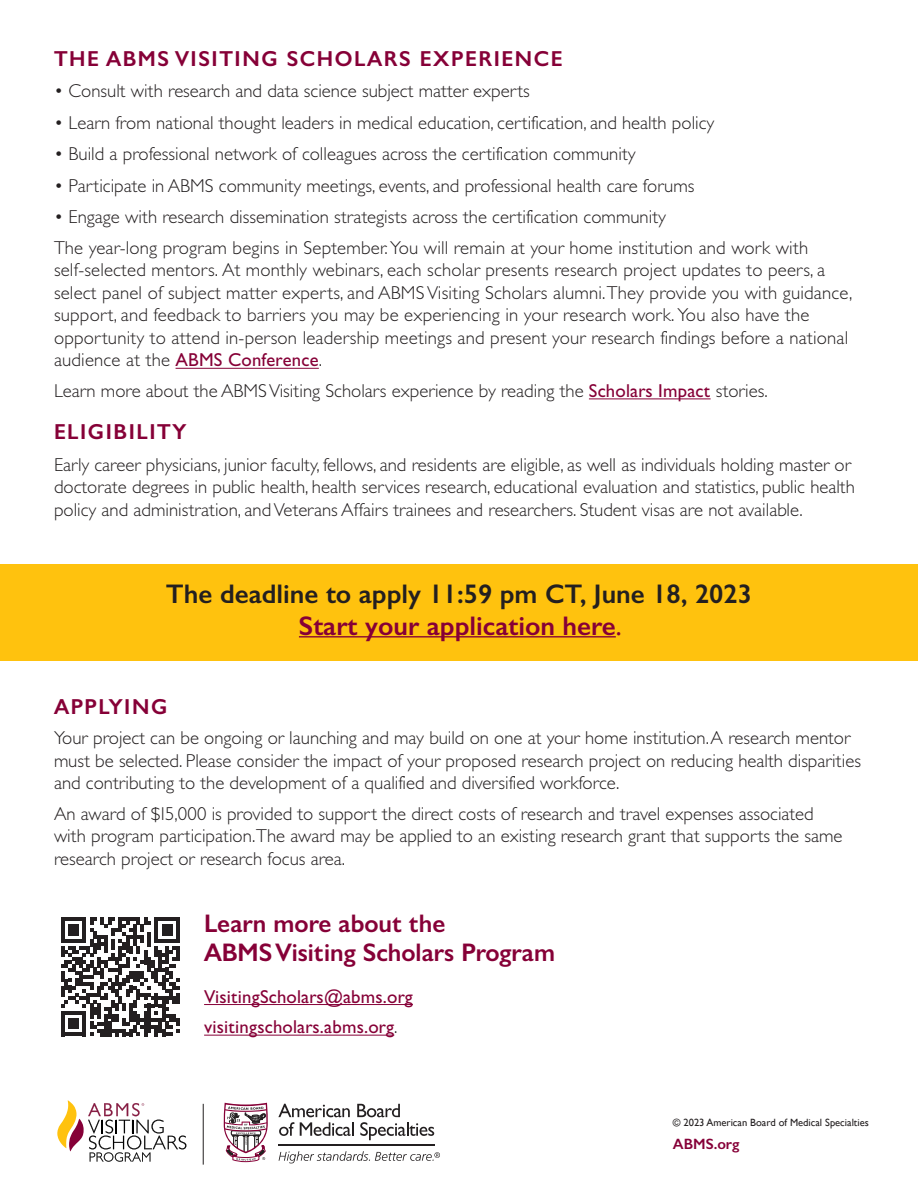
<style>
.page{position:relative;width:918px;height:1188px;background:#fff}
.page>*{position:absolute;margin:0;border:0;box-sizing:border-box;transform-origin:0 0}
.t1{font:600 27px "Gill Sans";color:#231f20}
.t2{font:600 27px "Gill Sans";color:#860037}
.Body_Copy{font:600 25.5px/28.5px "Gill Sans Hel";color:#860037}
.Body_Copy-2{font:600 21.75px "Gill Sans Hel";letter-spacing:.075em;color:#860037}
.Body_Copy-3{font:300 18.75px/22.5px "Gill Sans Hel";color:#231f20}
.Body_Copy-4{font:18.75px "Gill Sans Hel";letter-spacing:.01em;color:#860037}
.t3{font:600 15px "Gill Sans";color:#860038}
.t4{font:10.5px "Gill Sans";color:#231f20}
.s1{font-weight:400;color:#860037}
.s2{font-weight:400}
.s3{font-weight:300;color:#231f20}
</style>
<div class="page">
<hr style="left:176px;top:368px;width:143px;height:1px;background:#860037">
<hr style="left:589px;top:398px;width:122px;height:1px;background:#860037">
<svg style="left:57px;top:1100px;width:129px;height:62px"></svg>
<svg style="left:278px;top:1104px;width:156px;height:36px"></svg>
<svg style="left:224px;top:1103px;width:44px;height:60px"></svg>
<hr style="left:279px;top:1144px;width:156px;height:1px;background:#231f20">
<svg style="left:279px;top:1151px;width:161px;height:12px"></svg>
<hr style="left:203px;top:1104px;width:1px;height:61px;background:#231f20">
<hr style="left:204px;top:1004px;width:209px;height:1px;background:#860037">
<hr style="left:204px;top:1035px;width:190px;height:1px;background:#860037">
<div style="left:0;top:564px;width:918px;height:96px;background:#ffc20e"></div>
<hr style="left:299px;top:636px;width:317px;height:1px;background:#860037">
<svg style="left:61px;top:918px;width:119px;height:118px"></svg>
<p class="Body_Copy-2" style="left:54px;top:46px;width:510px">THE ABMS VISITING SCHOLARS EXPERIENCE</p>
<p class="Body_Copy-3" style="left:54px;top:80px;width:477px">• Consult with research and data science subject matter experts</p>
<p class="Body_Copy-3" style="left:54px;top:111px;width:662px">• Learn from national thought leaders in medical education, certification, and health policy</p>
<p class="Body_Copy-3" style="left:54px;top:143px;width:583px">• Build a professional network of colleagues across the certification community</p>
<p class="Body_Copy-3" style="left:54px;top:174px;width:642px">• Participate in ABMS community meetings, events, and professional health care forums</p>
<p class="Body_Copy-3" style="left:54px;top:206px;width:614px">• Engage with research dissemination strategists across the certification community</p>
<p class="Body_Copy-3" style="left:54px;top:236px;width:800px">The year-long program begins in September. You will remain at your home institution and work with self-selected mentors. At monthly webinars, each scholar presents research project updates to peers, a select panel of subject matter experts, and ABMS Visiting Scholars alumni. They provide you with guidance, support, and feedback to barriers you may be experiencing in your research work. You also have the opportunity to attend in-person leadership meetings and present your research findings before a national audience at the <span class="s1">ABMS Conference</span>.</p>
<p class="Body_Copy-3" style="left:54px;top:380px;width:715px">Learn more about the ABMS Visiting Scholars experience by reading the <span class="s1">Scholars Impact</span> stories.</p>
<p class="Body_Copy-2" style="left:54px;top:420px;width:134px">ELIGIBILITY</p>
<p class="Body_Copy-3" style="left:54px;top:453px;width:802px">Early career physicians, junior faculty, fellows, and residents are eligible, as well as individuals holding master or doctorate degrees in public health, health services research, educational evaluation and statistics, public health policy and administration, and Veterans Affairs trainees and researchers. Student visas are not available.</p>
<p class="t1" style="left:166px;top:578px;width:588px">The deadline to apply 11:59 pm CT, June 18, 2023</p>
<p class="t2" style="left:299px;top:609px;width:324px">Start your application here<span class="s2">.</span></p>
<p class="Body_Copy-2" style="left:54px;top:694px;width:115px">APPLYING</p>
<p class="Body_Copy-3" style="left:54px;top:727px;width:808px">Your project can be ongoing or launching and may build on one at your home institution. A research mentor must be selected. Please consider the impact of your proposed research project on reducing health disparities and contributing to the development of a qualified and diversified workforce.</p>
<p class="Body_Copy-3" style="left:54px;top:802px;width:790px">An award of $15,000 is provided to support the direct costs of research and travel expenses associated with program participation.The award may be applied to an existing research grant that supports the same research project or research focus area.</p>
<p class="Body_Copy" style="left:204px;top:909px;width:352px">Learn more about the<br>ABMS Visiting Scholars Program</p>
<p class="Body_Copy-4" style="left:204px;top:987px;width:210px">VisitingScholars@abms.org</p>
<p class="Body_Copy-4" style="left:204px;top:1017px;width:195px">visitingscholars.abms.org<span class="s3">.</span></p>
<p class="t4" style="left:673px;top:1117px;width:198px">© 2023 American Board of Medical Specialties</p>
<p class="t3" style="left:673px;top:1135px;width:68px">ABMS.org</p>
</div>
